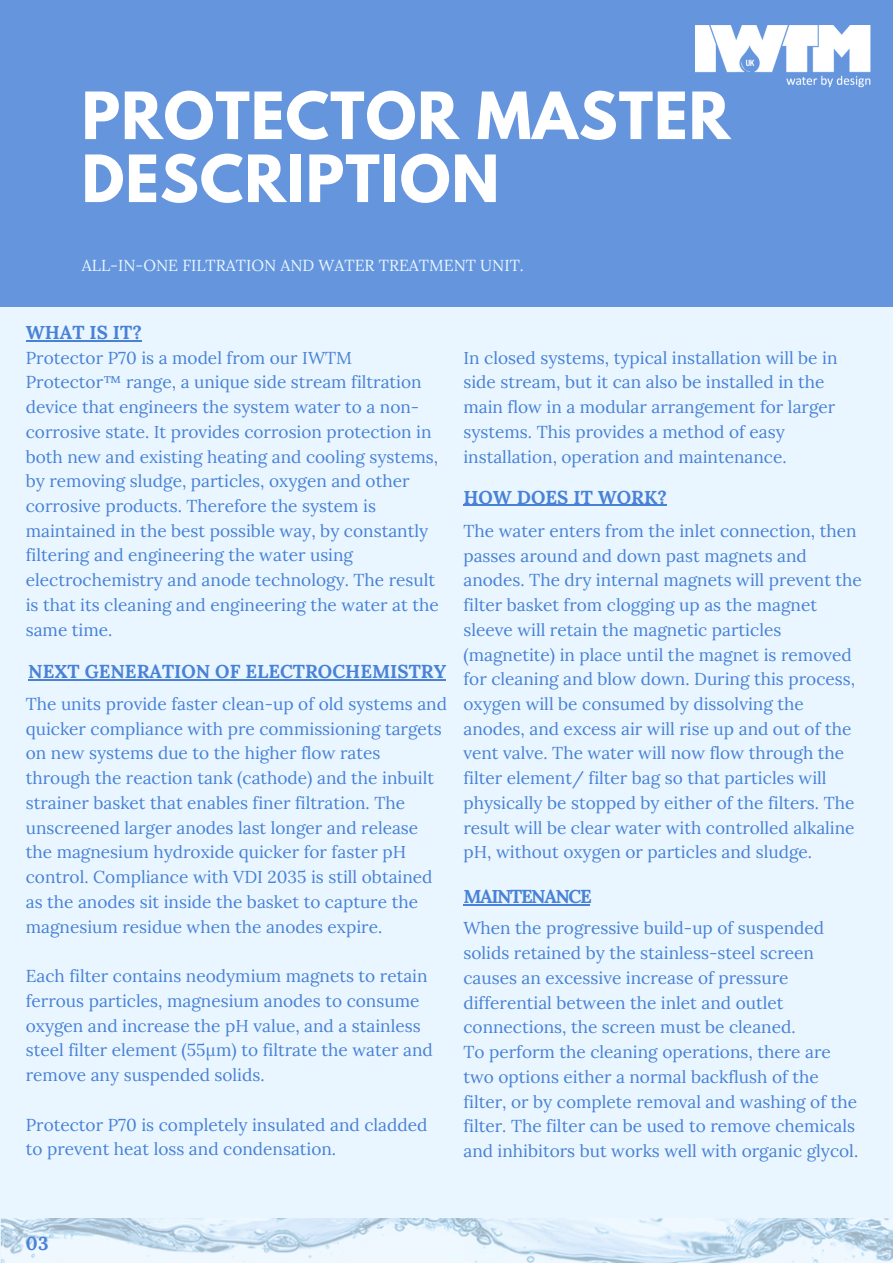
<style>
.page{position:relative;width:893px;height:1264px;background:#fff}
.page>*{position:absolute;margin:0;border:0;box-sizing:border-box;transform-origin:0 0}
.t1{font:700 57.6px/63px "League Spartan";letter-spacing:.02em;color:#fff}
.t2{font:700 18.75px "Lora";color:#4881d6}
.t3{font:700 18.75px "Lora";letter-spacing:-.075em;color:#4881d6}
.t4{font:17.25px/24.8px "Lora";color:#4881d6}
.t5{font:15.9px "Lora";color:#e9f6ff}
</style>
<div class="page">
<div style="left:0;top:0;width:892px;height:1262px;background:#e9f6ff"></div>
<div style="left:0;top:0;width:892px;height:307px;background:#6596dd"></div>
<img style="left:1px;top:1218px;width:891px;height:44px">
<hr style="left:26px;top:340px;width:116px;height:1px;background:#4881d6">
<hr style="left:463px;top:504px;width:203px;height:2px;background:#4881d6">
<hr style="left:463px;top:904px;width:127px;height:1px;background:#4881d6">
<hr style="left:28px;top:679px;width:418px;height:1px;background:#4881d6">
<img style="left:695px;top:25px;width:176px;height:63px">
<h1 class="t1" style="left:82px;top:92px;width:649px">PROTECTOR MASTER<br>DESCRIPTION</h1>
<p class="t5" style="left:82px;top:255px;width:443px">ALL-IN-ONE FILTRATION AND WATER TREATMENT UNIT.</p>
<p class="t2" style="left:26px;top:320px;width:117px">WHAT IS IT?</p>
<p class="t4" style="left:26px;top:345px;width:414px">Protector P70 is a model from our IWTM Protector™ range, a unique side stream filtration device that engineers the system water to a non&shy;corrosive state. It provides corrosion protection in both new and existing heating and cooling systems, by removing sludge, particles, oxygen and other corrosive products. Therefore the system is maintained in the best possible way, by constantly filtering and engineering the water using electrochemistry and anode technology. The result is that its cleaning and engineering the water at the same time.</p>
<p class="t2" style="left:28px;top:659px;width:419px">NEXT GENERATION OF ELECTROCHEMISTRY</p>
<p class="t4" style="left:26px;top:691px;width:423px">The units provide faster clean-up of old systems and quicker compliance with pre commissioning targets on new systems due to the higher flow rates through the reaction tank (cathode) and the inbuilt strainer basket that enables finer filtration. The unscreened larger anodes last longer and release the magnesium hydroxide quicker for faster pH control. Compliance with VDI 2035 is still obtained as the anodes sit inside the basket to capture the magnesium residue when the anodes expire.</p>
<p class="t4" style="left:26px;top:963px;width:408px">Each filter contains neodymium magnets to retain ferrous particles, magnesium anodes to consume oxygen and increase the pH value, and a stainless steel filter element (55µm) to filtrate the water and remove any suspended solids.</p>
<p class="t4" style="left:26px;top:1111px;width:403px">Protector P70 is completely insulated and cladded to prevent heat loss and condensation.</p>
<p class="t4" style="left:463px;top:345px;width:375px">In closed systems, typical installation will be in side stream, but it can also be installed in the main flow in a modular arrangement for larger systems. This provides a method of easy installation, operation and maintenance.</p>
<p class="t2" style="left:463px;top:484px;width:205px">HOW DOES IT WORK?</p>
<p class="t4" style="left:463px;top:518px;width:400px">The water enters from the inlet connection, then passes around and down past magnets and anodes. The dry internal magnets will prevent the filter basket from clogging up as the magnet sleeve will retain the magnetic particles (magnetite) in place until the magnet is removed for cleaning and blow down. During this process, oxygen will be consumed by dissolving the anodes, and excess air will rise up and out of the vent valve. The water will now flow through the filter element/ filter bag so that particles will physically be stopped by either of the filters. The result will be clear water with controlled alkaline pH, without oxygen or particles and sludge.</p>
<p class="t3" style="left:463px;top:884px;width:130px">MAINTENANCE</p>
<p class="t4" style="left:463px;top:915px;width:396px">When the progressive build-up of suspended solids retained by the stainless-steel screen causes an excessive increase of pressure differential between the inlet and outlet connections, the screen must be cleaned.<br>To perform the cleaning operations, there are two options either a normal backflush of the filter, or by complete removal and washing of the filter. The filter can be used to remove chemicals and inhibitors but works well with organic glycol.</p>
<p class="t2" style="left:26px;top:1231px;width:24px">03</p>
</div>
